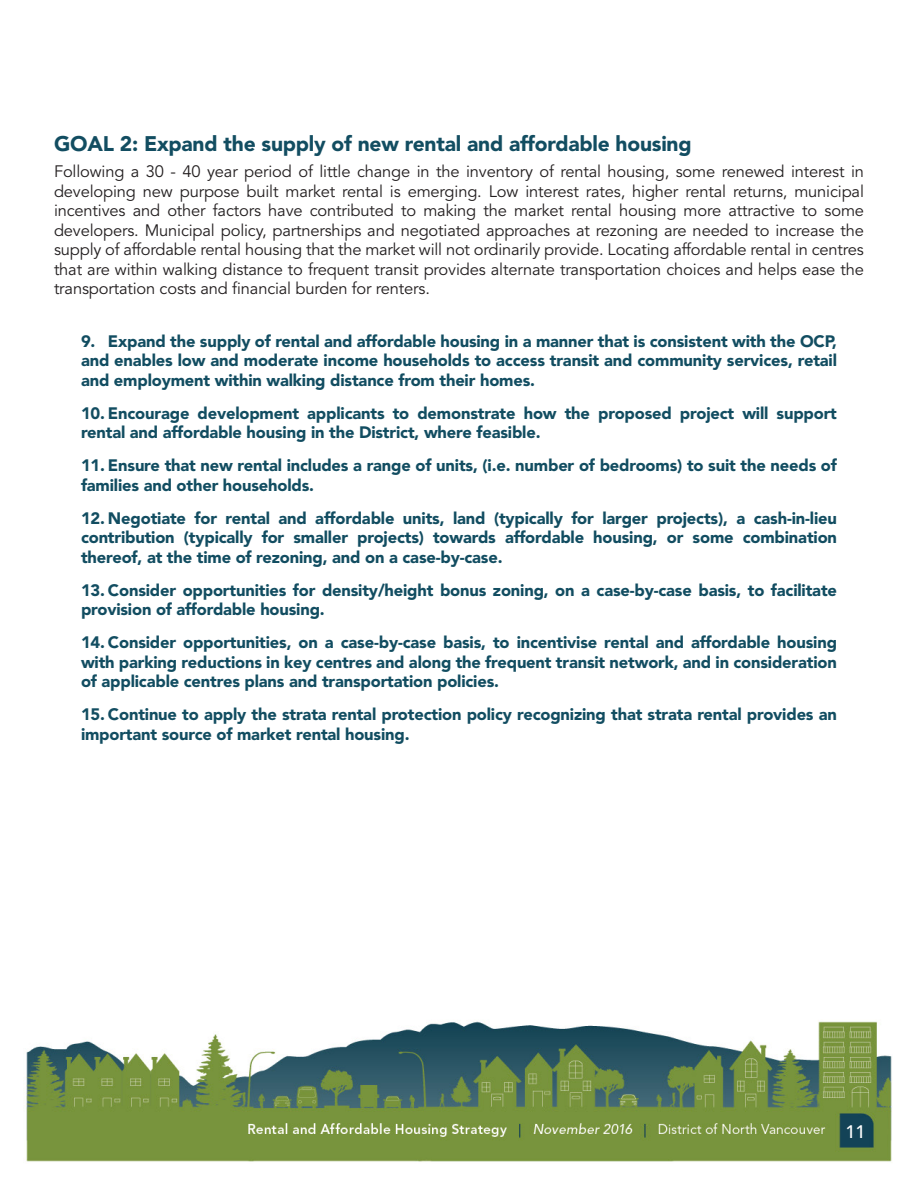
<style>
.page{position:relative;width:918px;height:1188px;background:#fff}
.page>*{position:absolute;margin:0;border:0;box-sizing:border-box;transform-origin:0 0}
.Heading_space_after{font:900 21px "Avenir LT Std";letter-spacing:-.01em;color:#124d61}
.t1{font:500 18px "Avenir LT Std";color:#fff}
.Goal{font:900 16.5px/19.5px "Avenir LT Std";letter-spacing:-.01em;color:#124d61}
.Regular_Text{font:16.5px/19.5px "Avenir LT Std";letter-spacing:-.01em;color:#231f20;text-align:justify}
</style>
<div class="page">
<img style="left:23px;top:1021px;width:869px;height:141px">
<p class="Heading_space_after" style="left:54px;top:131px;width:639px">GOAL 2: Expand the supply of new rental and affordable housing</p>
<p class="Regular_Text" style="left:54px;top:162px;width:812px">Following a 30 - 40 year period of little change in the inventory of rental housing, some renewed interest in developing new purpose built market rental is emerging. Low interest rates, higher rental returns, municipal incentives and other factors have contributed to making the market rental housing more attractive to some developers. Municipal policy, partnerships and negotiated approaches at rezoning are needed to increase the supply of affordable rental housing that the market will not ordinarily provide. Locating affordable rental in centres that are within walking distance to frequent transit provides alternate transportation choices and helps ease the transportation costs and financial burden for renters.</p>
<p class="Goal" style="left:81px;top:331px;width:758px;text-align:justify">9. Expand the supply of rental and affordable housing in a manner that is consistent with the OCP, and enables low and moderate income households to access transit and community services, retail and employment within walking distance from their homes.</p>
<p class="Goal" style="left:81px;top:403px;width:757px">10. Encourage development applicants to demonstrate how the proposed project will support rental and affordable housing in the District, where feasible.</p>
<p class="Goal" style="left:81px;top:456px;width:758px">11. Ensure that new rental includes a range of units, (i.e. number of bedrooms) to suit the needs of families and other households.</p>
<p class="Goal" style="left:81px;top:508px;width:758px;text-align:justify">12. Negotiate for rental and affordable units, land (typically for larger projects), a cash-in-lieu contribution (typically for smaller projects) towards affordable housing, or some combination thereof, at the time of rezoning, and on a case-by-case.</p>
<p class="Goal" style="left:81px;top:580px;width:758px">13. Consider opportunities for density/height bonus zoning, on a case-by-case basis, to facilitate provision of affordable housing.</p>
<p class="Goal" style="left:81px;top:633px;width:758px;text-align:justify">14. Consider opportunities, on a case-by-case basis, to incentivise rental and affordable housing with parking reductions in key centres and along the frequent transit network, and in consideration of applicable centres plans and transportation policies.</p>
<p class="Goal" style="left:81px;top:705px;width:757px">15. Continue to apply the strata rental protection policy recognizing that strata rental provides an important source of market rental housing.</p>
<p class="t1" style="left:846px;top:1122px;width:22px">11</p>
</div>
